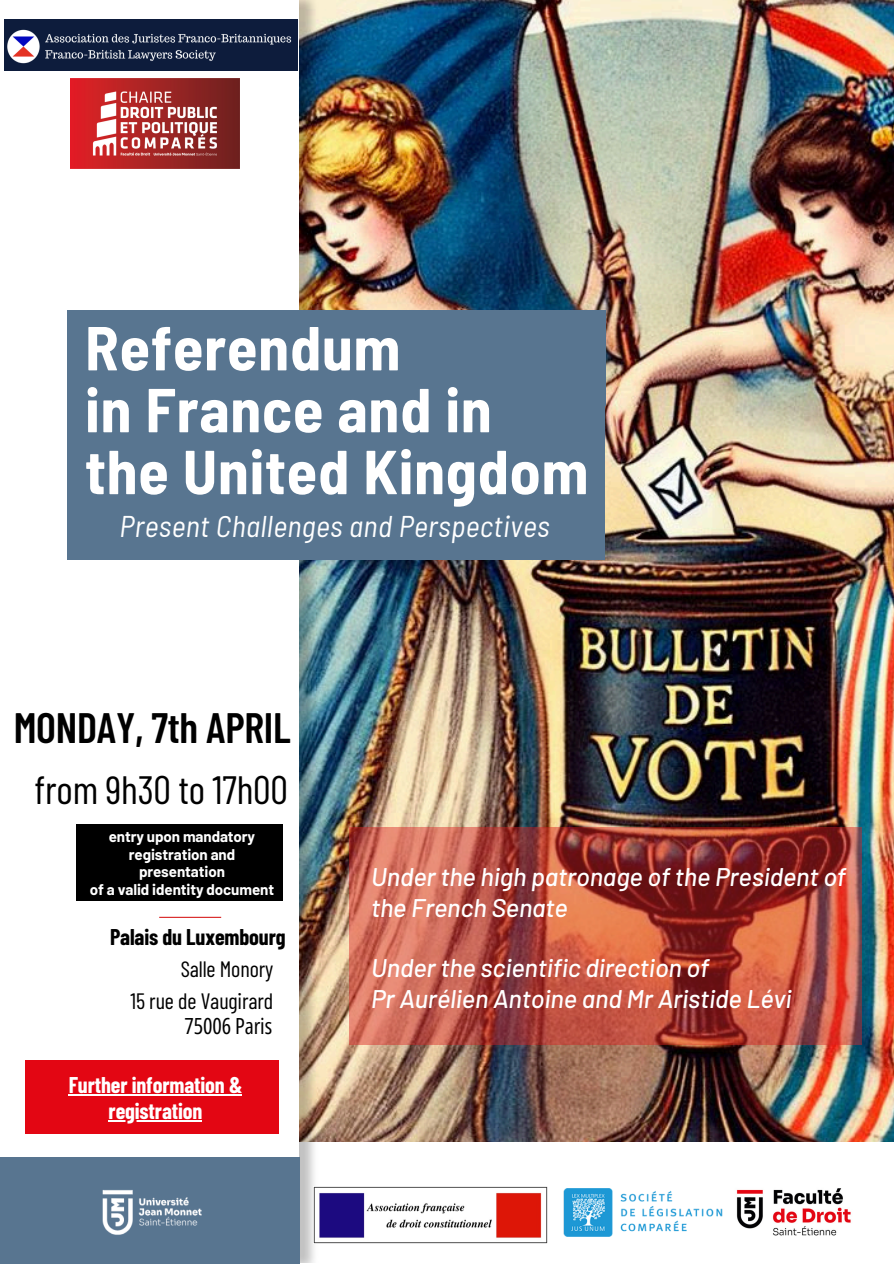
<style>
.page{position:relative;width:894px;height:1264px;background:#fff}
.page>*{position:absolute;margin:0;border:0;box-sizing:border-box;transform-origin:0 0}
.t1{font:700 semi-condensed 61.95px/61.8px "Barlow";letter-spacing:.015em;color:#fff}
.t2{font:600 42.45px "Barlow Condensed";letter-spacing:-.005em;color:#000}
.t3{font:39.45px "Barlow Condensed";letter-spacing:-.005em;color:#000}
.t4{font:italic semi-condensed 30px "Barlow";letter-spacing:.015em;color:#fff}
.t5{font:italic 500 25.5px/30.3px "Barlow";letter-spacing:-.005em;color:#fff}
.t6{font:700 22.2px "Barlow Condensed";letter-spacing:-.005em;color:#fff}
.t7{font:22.2px "Barlow Condensed";letter-spacing:-.005em;color:#000}
.t8{font:700 22.2px "Barlow Condensed";letter-spacing:-.005em;color:#000}
.t9{font:22.2px "Open Sans Condensed";letter-spacing:-.005em;color:#000}
.t10{font:700 15.15px/17.5px "Barlow";letter-spacing:-.005em;color:#fff;text-align:center}
</style>
<div class="page">
<img style="left:318px;top:0;width:575px;height:1142px">
<img style="left:299px;top:0;width:19px;height:1262px">
<img style="left:736px;top:1188px;width:115px;height:48px">
<div style="left:26px;top:1060px;width:253px;height:74px;background:#e30613"></div>
<div style="left:67px;top:310px;width:538px;height:96px;background:#587590"></div>
<div style="left:67px;top:389px;width:538px;height:171px;background:#587590"></div>
<img style="left:563px;top:1188px;width:160px;height:49px">
<img style="left:313px;top:1186px;width:234px;height:57px">
<svg style="left:349px;top:827px;width:512px;height:217px;background:#b14c3f"></svg>
<div style="left:0;top:1156px;width:299px;height:107px;background:#587590"></div>
<img style="left:102px;top:1190px;width:100px;height:45px">
<hr style="left:69px;top:1094px;width:173px;height:1px;background:#fff">
<hr style="left:109px;top:1119px;width:93px;height:2px;background:#fff">
<img style="left:4px;top:20px;width:294px;height:51px">
<img style="left:70px;top:78px;width:169px;height:90px">
<div style="left:76px;top:824px;width:207px;height:77px;background:#000"></div>
<hr style="left:159px;top:916px;width:62px;height:1px;background:#d82121">
<p class="t1" style="left:85px;top:315px;width:504px">Referendum<br>in France and in the United Kingdom</p>
<h2 class="t4" style="left:119px;top:507px;width:431px">Present Challenges and Perspectives</h2>
<p class="t2" style="left:14px;top:700px;width:278px">MONDAY, 7th APRIL</p>
<h5 class="t3" style="left:35px;top:764px;width:255px">from 9h30 to 17h00</h5>
<p class="t10" style="left:109px;top:827px;width:148px">entry upon mandatory</p>
<p class="t10" style="left:129px;top:844px;width:108px">registration and presentation</p>
<p class="t10" style="left:90px;top:879px;width:186px">of a valid identity document</p>
<h5 class="t8" style="left:110px;top:922px;width:177px">Palais du Luxembourg</h5>
<h6 class="t7" style="left:181px;top:954px;width:94px">Salle Monory</h6>
<p class="t7" style="left:130px;top:986px;width:144px">15 rue de Vaugirard</p>
<p class="t9" style="left:184px;top:1010px;width:89px">75006 Paris</p>
<p class="t6" style="left:69px;top:1070px;width:175px">Further information &amp;</p>
<p class="t6" style="left:109px;top:1096px;width:95px">registration</p>
<h3 class="t5" style="left:371px;top:860px;width:476px">Under the high patronage of the President of the French Senate</h3>
<p class="t5" style="left:371px;top:952px;width:422px">Under the scientific direction of<br>Pr Aurélien Antoine and Mr Aristide Lévi</p>
</div>
